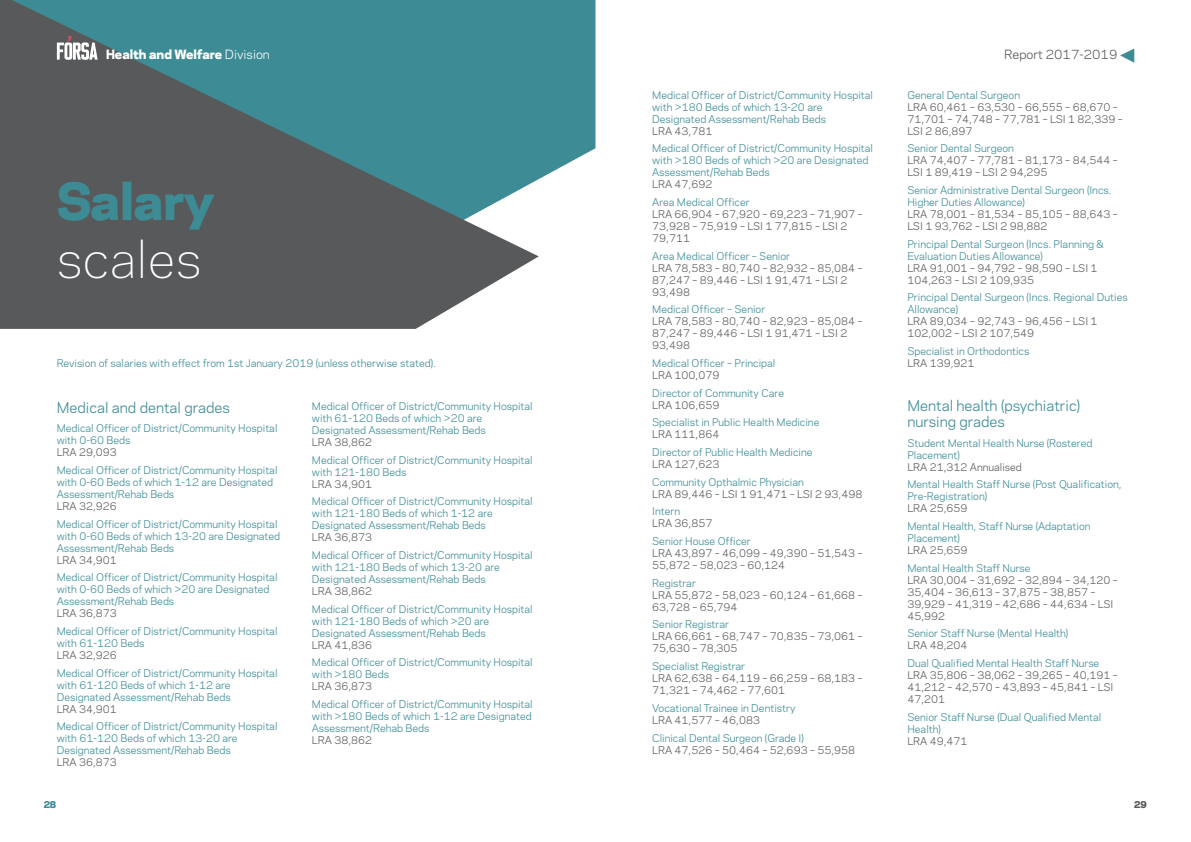
<style>
.page{position:relative;width:1191px;height:842px;background:#fff}
.page>*{position:absolute;margin:0;border:0;box-sizing:border-box;transform-origin:0 0}
.t1{font:800 48px/57.6px "Polaris";color:#3d8b94}
.t2{font:14px/16.8px "Polaris";color:#3d8b94}
.t3{font:800 12px "Polaris";color:#fff}
.t4{font:12px "Polaris";color:#58595b}
.t5{font:10px/12px "Polaris";color:#3d8b94}
.t6{font:10px/12px "Polaris";color:#58595b}
.t7{font:800 9px "Polaris";color:#3d8b94}
.t8{font:800 9px "Polaris";color:#58595b}
.s1{font-weight:400}
.s2{font-weight:300;color:#fff}
.s3{color:#58595b}
.s4{color:#3d8b94}
</style>
<div class="page">
<svg style="left:539px;top:0;width:56px;height:179px;background:#4d949c"></svg>
<svg style="left:0;top:0;width:539px;height:329px;background:#557276"></svg>
<svg style="left:57px;top:36px;width:41px;height:24px"></svg>
<svg style="left:1120px;top:49px;width:14px;height:14px"></svg>
<p class="t3" style="left:106px;top:48px;width:165px">Health and Welfare <span class="s1">Division</span></p>
<p class="t1" style="left:57px;top:175px;width:159px">Salary <span class="s2">scales</span></p>
<p class="t5" style="left:57px;top:358px;width:381px">Revision of salaries with effect from 1st January 2019 (unless otherwise stated).</p>
<p class="t2" style="left:57px;top:401px;width:175px">Medical and dental grades</p>
<p class="t5" style="left:57px;top:423px;width:222px">Medical Officer of District/Community Hospital with 0-60 Beds<br><span class="s3">LRA 29,093</span></p>
<p class="t5" style="left:57px;top:465px;width:222px">Medical Officer of District/Community Hospital with 0-60 Beds of which 1-12 are Designated<br>Assessment/Rehab Beds<br><span class="s3">LRA 32,926</span></p>
<p class="t5" style="left:57px;top:519px;width:225px">Medical Officer of District/Community Hospital with 0-60 Beds of which 13-20 are Designated<br>Assessment/Rehab Beds<br><span class="s3">LRA 34,901</span></p>
<p class="t5" style="left:57px;top:572px;width:222px">Medical Officer of District/Community Hospital with 0-60 Beds of which &gt;20 are Designated<br>Assessment/Rehab Beds<br><span class="s3">LRA 36,873</span></p>
<p class="t5" style="left:57px;top:626px;width:222px">Medical Officer of District/Community Hospital with 61-120 Beds<br><span class="s3">LRA 32,926</span></p>
<p class="t5" style="left:57px;top:668px;width:222px">Medical Officer of District/Community Hospital with 61-120 Beds of which 1-12 are<br>Designated Assessment/Rehab Beds<br><span class="s3">LRA 34,901</span></p>
<p class="t5" style="left:57px;top:721px;width:222px">Medical Officer of District/Community Hospital with 61-120 Beds of which 13-20 are<br>Designated Assessment/Rehab Beds<br><span class="s3">LRA 36,873</span></p>
<p class="t7" style="left:44px;top:799px;width:14px">28</p>
<p class="t5" style="left:312px;top:401px;width:222px">Medical Officer of District/Community Hospital with 61-120 Beds of which &gt;20 are<br>Designated Assessment/Rehab Beds<br><span class="s3">LRA 38,862</span></p>
<p class="t5" style="left:312px;top:455px;width:222px">Medical Officer of District/Community Hospital with 121-180 Beds<br><span class="s3">LRA 34,901</span></p>
<p class="t5" style="left:312px;top:496px;width:222px">Medical Officer of District/Community Hospital with 121-180 Beds of which 1-12 are<br>Designated Assessment/Rehab Beds<br><span class="s3">LRA 36,873</span></p>
<p class="t5" style="left:312px;top:550px;width:222px">Medical Officer of District/Community Hospital with 121-180 Beds of which 13-20 are<br>Designated Assessment/Rehab Beds<br><span class="s3">LRA 38,862</span></p>
<p class="t5" style="left:312px;top:604px;width:222px">Medical Officer of District/Community Hospital with 121-180 Beds of which &gt;20 are<br>Designated Assessment/Rehab Beds<br><span class="s3">LRA 41,836</span></p>
<p class="t5" style="left:312px;top:657px;width:222px">Medical Officer of District/Community Hospital with &gt;180 Beds<br><span class="s3">LRA 36,873</span></p>
<p class="t5" style="left:312px;top:699px;width:222px">Medical Officer of District/Community Hospital with &gt;180 Beds of which 1-12 are Designated<br>Assessment/Rehab Beds<br><span class="s3">LRA 38,862</span></p>
<p class="t5" style="left:652px;top:90px;width:222px">Medical Officer of District/Community Hospital with &gt;180 Beds of which 13-20 are<br>Designated Assessment/Rehab Beds<br><span class="s3">LRA 43,781</span></p>
<p class="t5" style="left:652px;top:143px;width:222px">Medical Officer of District/Community Hospital with &gt;180 Beds of which &gt;20 are Designated<br>Assessment/Rehab Beds<br><span class="s3">LRA 47,692</span></p>
<p class="t6" style="left:652px;top:197px;width:212px"><span class="s4">Area Medical Officer<br></span>LRA 66,904 – 67,920 – 69,223 – 71,907 –<br>73,928 – 75,919 – LSI 1 77,815 – LSI 2<br>79,711</p>
<p class="t6" style="left:652px;top:251px;width:212px"><span class="s4">Area Medical Officer – Senior<br></span>LRA 78,583 – 80,740 – 82,932 – 85,084 –<br>87,247 – 89,446 – LSI 1 91,471 – LSI 2<br>93,498</p>
<p class="t6" style="left:652px;top:304px;width:212px"><span class="s4">Medical Officer – Senior<br></span>LRA 78,583 – 80,740 – 82,923 – 85,084 –<br>87,247 – 89,446 – LSI 1 91,471 – LSI 2<br>93,498</p>
<p class="t5" style="left:652px;top:358px;width:125px">Medical Officer – Principal<br><span class="s3">LRA 100,079</span></p>
<p class="t5" style="left:652px;top:388px;width:133px">Director of Community Care<br><span class="s3">LRA 106,659</span></p>
<p class="t5" style="left:652px;top:417px;width:169px">Specialist in Public Health Medicine<br><span class="s3">LRA 111,864</span></p>
<p class="t5" style="left:652px;top:447px;width:162px">Director of Public Health Medicine<br><span class="s3">LRA 127,623</span></p>
<p class="t6" style="left:652px;top:477px;width:212px"><span class="s4">Community Opthalmic Physician<br></span>LRA 89,446 – LSI 1 91,471 – LSI 2 93,498</p>
<p class="t6" style="left:652px;top:506px;width:62px"><span class="s4">Intern<br></span>LRA 36,857</p>
<p class="t6" style="left:652px;top:536px;width:212px"><span class="s4">Senior House Officer<br></span>LRA 43,897 – 46,099 – 49,390 – 51,543 –<br>55,872 – 58,023 – 60,124</p>
<p class="t6" style="left:652px;top:578px;width:212px"><span class="s4">Registrar<br></span>LRA 55,872 – 58,023 – 60,124 – 61,668 –<br>63,728 – 65,794</p>
<p class="t6" style="left:652px;top:619px;width:212px"><span class="s4">Senior Registrar<br></span>LRA 66,661 – 68,747 – 70,835 – 73,061 –<br>75,630 – 78,305</p>
<p class="t6" style="left:652px;top:661px;width:212px"><span class="s4">Specialist Registrar<br></span>LRA 62,638 – 64,119 – 66,259 – 68,183 –<br>71,321 – 74,462 – 77,601</p>
<p class="t5" style="left:652px;top:703px;width:145px">Vocational Trainee in Dentistry<br><span class="s3">LRA 41,577 – 46,083</span></p>
<p class="t6" style="left:652px;top:732px;width:204px"><span class="s4">Clinical Dental Surgeon (Grade I)<br></span>LRA 47,526 – 50,464 – 52,693 – 55,958</p>
<p class="t4" style="left:1004px;top:50px;width:115px">Report 2017-2019</p>
<p class="t6" style="left:907px;top:90px;width:217px"><span class="s4">General Dental Surgeon<br></span>LRA 60,461 – 63,530 – 66,555 – 68,670 –<br>71,701 – 74,748 – 77,781 – LSI 1 82,339 –<br>LSI 2 86,897</p>
<p class="t6" style="left:907px;top:143px;width:212px"><span class="s4">Senior Dental Surgeon<br></span>LRA 74,407 – 77,781 – 81,173 – 84,544 –<br>LSI 1 89,419 – LSI 2 94,295</p>
<p class="t5" style="left:907px;top:185px;width:212px">Senior Administrative Dental Surgeon (Incs.<br>Higher Duties Allowance)<br><span class="s3">LRA 78,001 – 81,534 – 85,105 – 88,643 – LSI 1 93,762 – LSI 2 98,882</span></p>
<p class="t5" style="left:907px;top:239px;width:198px">Principal Dental Surgeon (Incs. Planning &amp;<br>Evaluation Duties Allowance)<br><span class="s3">LRA 91,001 – 94,792 – 98,590 – LSI 1<br>104,263 – LSI 2 109,935</span></p>
<p class="t5" style="left:907px;top:292px;width:222px">Principal Dental Surgeon (Incs. Regional Duties<br>Allowance)<br><span class="s3">LRA 89,034 – 92,743 – 96,456 – LSI 1<br>102,002 – LSI 2 107,549</span></p>
<p class="t5" style="left:907px;top:346px;width:123px">Specialist in Orthodontics<br><span class="s3">LRA 139,921</span></p>
<p class="t2" style="left:907px;top:398px;width:174px">Mental health (psychiatric) nursing grades</p>
<p class="t5" style="left:907px;top:438px;width:186px">Student Mental Health Nurse (Rostered<br>Placement)<br><span class="s3">LRA 21,312 Annualised</span></p>
<p class="t5" style="left:907px;top:479px;width:216px">Mental Health Staff Nurse (Post Qualification,<br>Pre-Registration)<br><span class="s3">LRA 25,659</span></p>
<p class="t5" style="left:907px;top:521px;width:185px">Mental Health, Staff Nurse (Adaptation<br>Placement)<br><span class="s3">LRA 25,659</span></p>
<p class="t6" style="left:907px;top:563px;width:212px"><span class="s4">Mental Health Staff Nurse<br></span>LRA 30,004 – 31,692 – 32,894 – 34,120 –<br>35,404 – 36,613 – 37,875 – 38,857 –<br>39,929 – 41,319 – 42,686 – 44,634 – LSI<br>45,992</p>
<p class="t5" style="left:907px;top:628px;width:162px">Senior Staff Nurse (Mental Health)<br><span class="s3">LRA 48,204</span></p>
<p class="t6" style="left:907px;top:658px;width:212px"><span class="s4">Dual Qualified Mental Health Staff Nurse<br></span>LRA 35,806 – 38,062 – 39,265 – 40,191 –<br>41,212 – 42,570 – 43,893 – 45,841 – LSI<br>47,201</p>
<p class="t5" style="left:907px;top:712px;width:195px">Senior Staff Nurse (Dual Qualified Mental<br>Health)<br><span class="s3">LRA 49,471</span></p>
<p class="t8" style="left:1134px;top:799px;width:14px">29</p>
</div>
